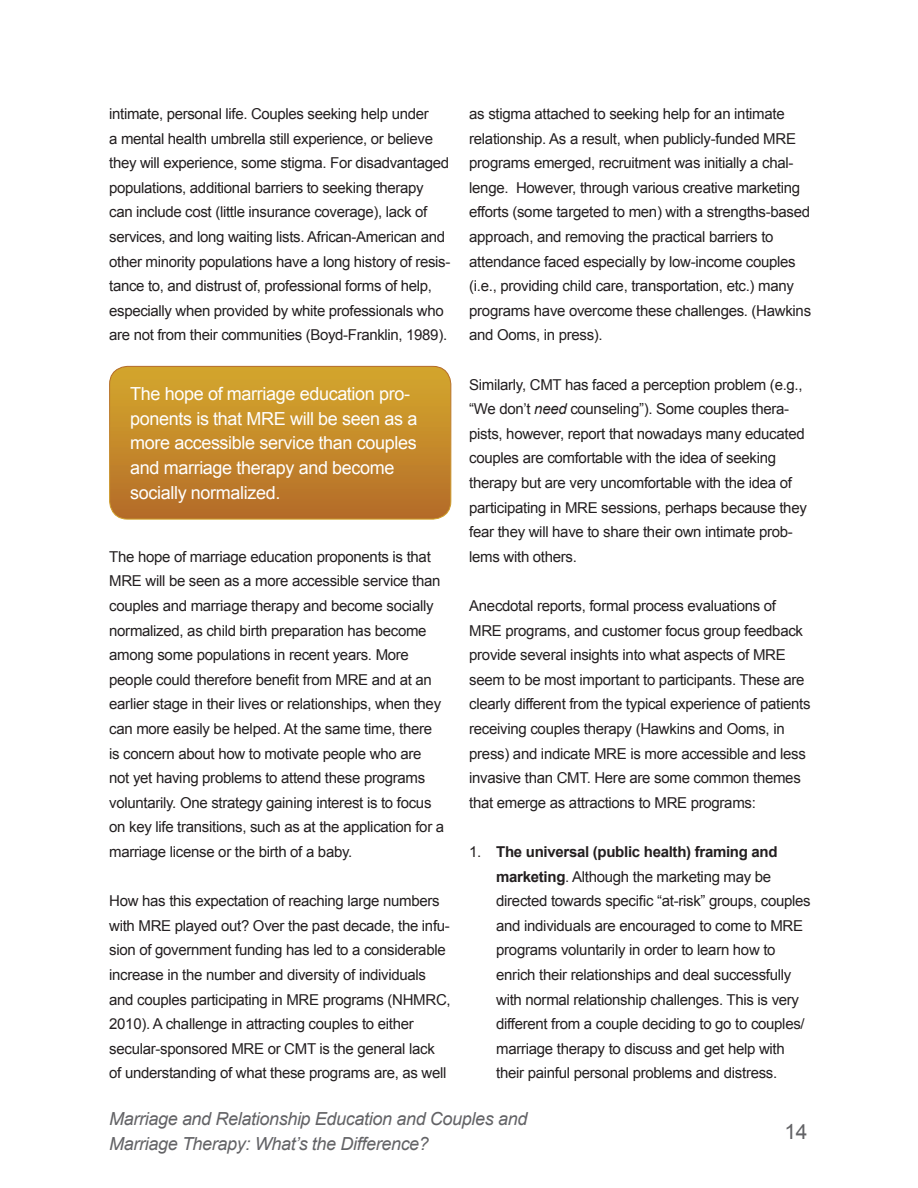
<style>
.page{position:relative;width:918px;height:1188px;background:#fff}
.page>*{position:absolute;margin:0;border:0;box-sizing:border-box;transform-origin:0 0}
.t1{font:21px "Arial";color:#636366}
.ReBrief_BODY{font:18px/24.6px "Arial";letter-spacing:-.02em;color:#fff}
.t2{font:italic 18px/24.6px "Arial";letter-spacing:-.02em;color:#636366}
.ReBrief_BODY-2{font:15px/24.6px "Arial";letter-spacing:-.02em;color:#231f20}
.s1{font-style:italic}
.s2{font-weight:700}
</style>
<div class="page">
<svg style="left:110px;top:366px;width:341px;height:153px;background:#c48a2b"></svg>
<div style="left:109px;top:366px;width:342px;height:154px;border:1px solid #fff;border-radius:18px"></div>
<p class="ReBrief_BODY-2" style="left:109px;top:102px;width:343px">intimate, personal life. Couples seeking help under<br>a mental health umbrella still experience, or believe they will experience, some stigma. For disadvantaged populations, additional barriers to seeking therapy can include cost (little insurance coverage), lack of services, and long waiting lists. African-American and other minority populations have a long history of resis&shy;tance to, and distrust of, professional forms of help, especially when provided by white professionals who are not from their communities (Boyd-Franklin, 1989).</p>
<p class="ReBrief_BODY" style="left:130px;top:382px;width:289px">The hope of marriage education pro&shy;ponents is that MRE will be seen as a more accessible service than couples and marriage therapy and become socially normalized.</p>
<p class="ReBrief_BODY-2" style="left:109px;top:544px;width:337px">The hope of marriage education proponents is that MRE will be seen as a more accessible service than couples and marriage therapy and become socially normalized, as child birth preparation has become among some populations in recent years. More people could therefore benefit from MRE and at an earlier stage in their lives or relationships, when they can more easily be helped. At the same time, there is concern about how to motivate people who are not yet having problems to attend these programs voluntarily. One strategy gaining interest is to focus on key life transitions, such as at the application for a marriage license or the birth of a baby.</p>
<p class="ReBrief_BODY-2" style="left:109px;top:889px;width:343px">How has this expectation of reaching large numbers with MRE played out? Over the past decade, the infu&shy;sion of government funding has led to a considerable increase in the number and diversity of individuals and couples participating in MRE programs (NHMRC, 2010). A challenge in attracting couples to either secular-sponsored MRE or CMT is the general lack of understanding of what these programs are, as well</p>
<p class="ReBrief_BODY-2" style="left:469px;top:102px;width:343px">as stigma attached to seeking help for an intimate relationship. As a result, when publicly-funded MRE programs emerged, recruitment was initially a chal&shy;lenge. However, through various creative marketing efforts (some targeted to men) with a strengths-based approach, and removing the practical barriers to attendance faced especially by low-income couples (i.e., providing child care, transportation, etc.) many programs have overcome these challenges. (Hawkins and Ooms, in press).</p>
<p class="ReBrief_BODY-2" style="left:469px;top:372px;width:339px">Similarly, CMT has faced a perception problem (e.g., “We don’t <span class="s1">need</span> counseling”). Some couples thera&shy;pists, however, report that nowadays many educated couples are comfortable with the idea of seeking therapy but are very uncomfortable with the idea of participating in MRE sessions, perhaps because they fear they will have to share their own intimate prob&shy;lems with others.</p>
<p class="ReBrief_BODY-2" style="left:469px;top:594px;width:343px">Anecdotal reports, formal process evaluations of MRE programs, and customer focus group feedback provide several insights into what aspects of MRE seem to be most important to participants. These are clearly different from the typical experience of patients receiving couples therapy (Hawkins and Ooms, in press) and indicate MRE is more accessible and less invasive than CMT. Here are some common themes that emerge as attractions to MRE programs:</p>
<p class="ReBrief_BODY-2" style="left:496px;top:840px;width:316px;text-indent:-27px">1. <span class="s2">The universal (public health) framing and marketing</span>. Although the marketing may be directed towards specific “at-risk” groups, couples and individuals are encouraged to come to MRE programs voluntarily in order to learn how to enrich their relationships and deal successfully with normal relationship challenges. This is very different from a couple deciding to go to couples/ marriage therapy to discuss and get help with their painful personal problems and distress.</p>
<p class="t2" style="left:109px;top:1107px;width:420px">Marriage and Relationship Education and Couples and<br>Marriage Therapy: What’s the Difference?</p>
<h1 class="t1" style="left:785px;top:1117px;width:24px">14</h1>
</div>
